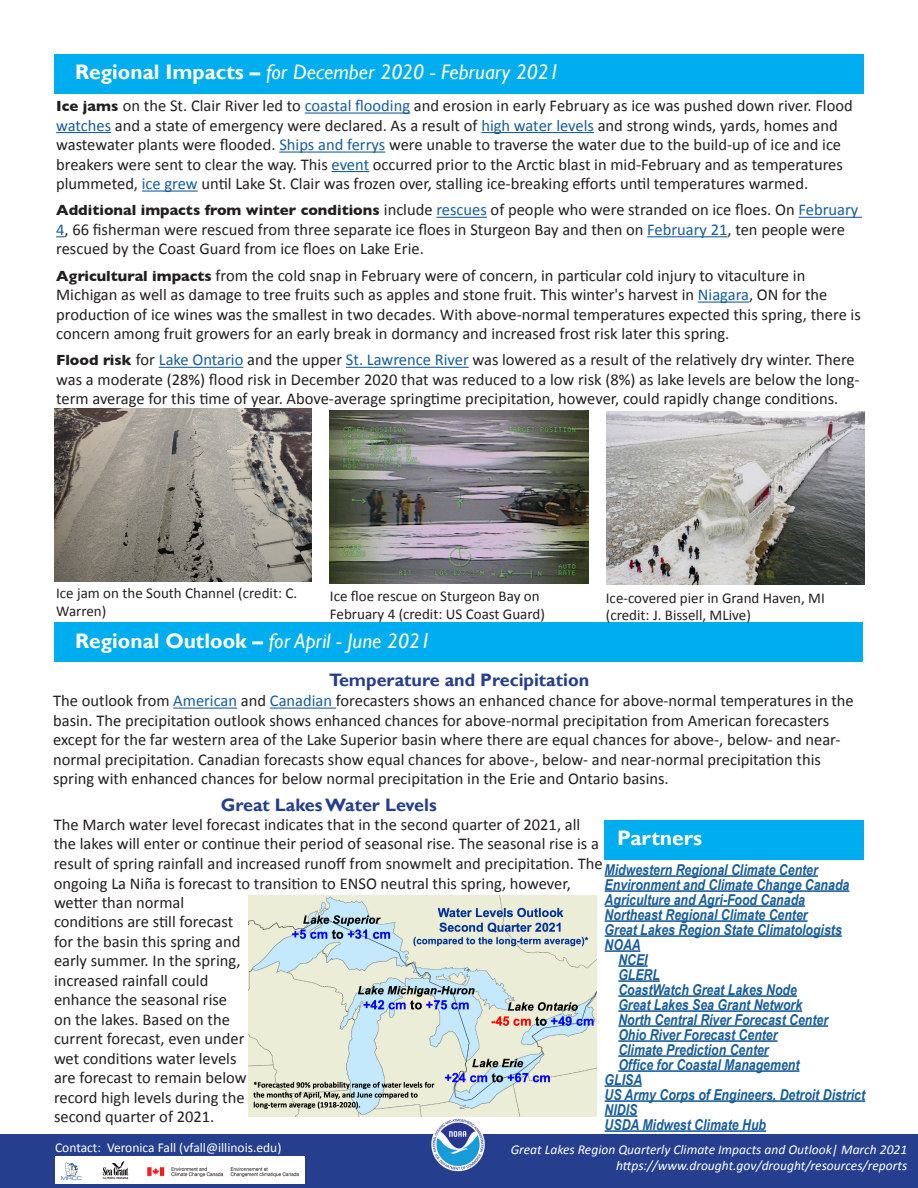
<style>
.page{position:relative;width:918px;height:1188px;background:#fff}
.page>*{position:absolute;margin:0;border:0;box-sizing:border-box;transform-origin:0 0}
.t1{font:italic 21px "Gill Sans";color:#fff}
.t2{font:700 21px "Gill Sans";color:#fff}
.t3{font:700 18px "Gill Sans";color:#253f8e}
.body_text{font:16.5px/19.5px "Calibri";color:#231f20}
.partners{font:italic 700 15px "Arial Narrow";color:#175d9e}
.t4{font:15px/17.2px "Calibri";color:#231f20}
.Footer_Right{font:italic 13.5px "Calibri";color:#fff}
.Footer_-_Left{font:13.5px "Calibri";color:#fff}
.s1{font-weight:700;font-style:normal}
.s2{font-family:"Gill Sans";font-weight:700;font-size:15px}
.s3{color:#175d9e}
</style>
<div class="page">
<div style="left:0;top:1134px;width:918px;height:54px;background:#253f8e"></div>
<div style="left:54px;top:54px;width:810px;height:40px;background:#00aeef"></div>
<img style="left:430px;top:1116px;width:56px;height:57px;border-radius:28px">
<div style="left:604px;top:820px;width:260px;height:39px;background:#00aeef"></div>
<div style="left:54px;top:623px;width:808px;height:39px;background:#00aeef"></div>
<hr style="left:305px;top:113px;width:105px;height:1px;background:#175d9e">
<hr style="left:56px;top:132px;width:55px;height:1px;background:#175d9e">
<hr style="left:481px;top:132px;width:113px;height:1px;background:#175d9e">
<hr style="left:279px;top:152px;width:106px;height:1px;background:#175d9e">
<hr style="left:332px;top:171px;width:37px;height:1px;background:#175d9e">
<hr style="left:142px;top:191px;width:56px;height:1px;background:#175d9e">
<hr style="left:436px;top:217px;width:51px;height:1px;background:#175d9e">
<hr style="left:798px;top:217px;width:64px;height:1px;background:#175d9e">
<hr style="left:647px;top:236px;width:81px;height:1px;background:#175d9e">
<hr style="left:698px;top:302px;width:51px;height:1px;background:#175d9e">
<hr style="left:159px;top:367px;width:84px;height:1px;background:#175d9e">
<hr style="left:346px;top:367px;width:123px;height:1px;background:#175d9e">
<img style="left:55px;top:409px;width:256px;height:173px">
<img style="left:330px;top:410px;width:258px;height:173px">
<img style="left:607px;top:412px;width:258px;height:173px">
<hr style="left:173px;top:708px;width:64px;height:1px;background:#175d9e">
<hr style="left:270px;top:708px;width:66px;height:1px;background:#175d9e">
<img style="left:249px;top:896px;width:348px;height:220px">
<hr style="left:605px;top:875px;width:213px;height:2px;background:#175d9e">
<hr style="left:605px;top:890px;width:244px;height:2px;background:#175d9e">
<hr style="left:605px;top:905px;width:200px;height:2px;background:#175d9e">
<hr style="left:605px;top:920px;width:203px;height:2px;background:#175d9e">
<hr style="left:605px;top:935px;width:237px;height:2px;background:#175d9e">
<hr style="left:605px;top:950px;width:35px;height:2px;background:#175d9e">
<hr style="left:618px;top:965px;width:30px;height:2px;background:#175d9e">
<hr style="left:618px;top:980px;width:42px;height:2px;background:#175d9e">
<hr style="left:618px;top:995px;width:179px;height:2px;background:#175d9e">
<hr style="left:618px;top:1010px;width:184px;height:2px;background:#175d9e">
<hr style="left:618px;top:1025px;width:210px;height:2px;background:#175d9e">
<hr style="left:618px;top:1040px;width:160px;height:2px;background:#175d9e">
<hr style="left:618px;top:1055px;width:151px;height:2px;background:#175d9e">
<hr style="left:618px;top:1070px;width:181px;height:2px;background:#175d9e">
<hr style="left:605px;top:1085px;width:37px;height:2px;background:#175d9e">
<hr style="left:605px;top:1100px;width:260px;height:2px;background:#175d9e">
<hr style="left:605px;top:1115px;width:32px;height:2px;background:#175d9e">
<hr style="left:605px;top:1130px;width:161px;height:2px;background:#175d9e">
<img style="left:55px;top:1157px;width:249px;height:27px">
<h3 class="t1" style="left:75px;top:59px;width:486px"><span class="s1">Regional Impacts –</span> for December 2020 - February 2021</h3>
<p class="body_text" style="left:56px;top:96px;width:798px"><span class="s2">Ice jams</span> on the St. Clair River led to <span class="s3">coastal flooding</span> and erosion in early February as ice was pushed down river. Flood</p>
<p class="body_text" style="left:56px;top:115px;width:788px"><span class="s3">watches</span> and a state of emergency were declared. As a result of <span class="s3">high water levels</span> and strong winds, yards, homes and wastewater plants were flooded. <span class="s3">Ships and ferrys</span> were unable to traverse the water due to the build-up of ice and ice breakers were sent to clear the way. This <span class="s3">event</span> occurred prior to the Arctic blast in mid-February and as temperatures plummeted, <span class="s3">ice grew</span> until Lake St. Clair was frozen over, stalling ice-breaking efforts until temperatures warmed.</p>
<p class="body_text" style="left:56px;top:200px;width:804px"><span class="s2">Additional impacts from winter conditions</span> include <span class="s3">rescues</span> of people who were stranded on ice floes. On <span class="s3">February<br>4</span>, 66 fisherman were rescued from three separate ice floes in Sturgeon Bay and then on <span class="s3">February 21</span>, ten people were rescued by the Coast Guard from ice floes on Lake Erie.</p>
<p class="body_text" style="left:56px;top:265px;width:806px"><span class="s2">Agricultural impacts</span> from the cold snap in February were of concern, in particular cold injury to vitaculture in Michigan as well as damage to tree fruits such as apples and stone fruit. This winter's harvest in <span class="s3">Niagara</span>, ON for the production of ice wines was the smallest in two decades. With above-normal temperatures expected this spring, there is concern among fruit growers for an early break in dormancy and increased frost risk later this spring.</p>
<p class="body_text" style="left:56px;top:350px;width:805px"><span class="s2">Flood risk</span> for <span class="s3">Lake Ontario</span> and the upper <span class="s3">St. Lawrence River</span> was lowered as a result of the relatively dry winter. There was a moderate (28%) flood risk in December 2020 that was reduced to a low risk (8%) as lake levels are below the long&shy;term average for this time of year. Above-average springtime precipitation, however, could rapidly change conditions.</p>
<p class="t4" style="left:56px;top:584px;width:243px">Ice jam on the South Channel (credit: C.<br>Warren)</p>
<p class="t4" style="left:330px;top:587px;width:217px">Ice floe rescue on Sturgeon Bay on<br>February 4 (credit: US Coast Guard)</p>
<p class="t4" style="left:606px;top:589px;width:220px">Ice-covered pier in Grand Haven, MI (credit: J. Bissell, MLive)</p>
<h3 class="t1" style="left:75px;top:628px;width:357px"><span class="s1">Regional Outlook –</span> for April - June 2021</h3>
<h4 class="t3" style="left:329px;top:669px;width:262px">Temperature and Precipitation</h4>
<p class="body_text" style="left:53px;top:691px;width:802px">The outlook from <span class="s3">American</span> and <span class="s3">Canadian</span> forecasters shows an enhanced chance for above-normal temperatures in the</p>
<p class="body_text" style="left:53px;top:710px;width:789px">basin. The precipitation outlook shows enhanced chances for above-normal precipitation from American forecasters except for the far western area of the Lake Superior basin where there are equal chances for above-, below- and near&shy;normal precipitation. Canadian forecasts show equal chances for above-, below- and near-normal precipitation this spring with enhanced chances for below normal precipitation in the Erie and Ontario basins.</p>
<h4 class="t3" style="left:221px;top:794px;width:218px">Great Lakes Water Levels</h4>
<h3 class="t2" style="left:617px;top:826px;width:86px">Partners</h3>
<p class="body_text" style="left:54px;top:814px;width:550px">The March water level forecast indicates that in the second quarter of 2021, all the lakes will enter or continue their period of seasonal rise. The seasonal rise is a result of spring rainfall and increased runoff from snowmelt and precipitation. The ongoing La Niña is forecast to transition to ENSO neutral this spring, however,</p>
<p class="body_text" style="left:54px;top:892px;width:194px">wetter than normal conditions are still forecast for the basin this spring and early summer. In the spring, increased rainfall could enhance the seasonal rise on the lakes. Based on the current forecast, even under wet conditions water levels are forecast to remain below record high levels during the second quarter of 2021.</p>
<p class="Footer_-_Left" style="left:55px;top:1138px;width:228px">Contact: Veronica Fall (vfall@illinois.edu)</p>
<p class="Footer_Right" style="left:511px;top:1140px;width:398px">Great Lakes Region Quarterly Climate Impacts and Outlook| March 2021</p>
<p class="Footer_Right" style="left:616px;top:1156px;width:293px">https://www.drought.gov/drought/resources/reports</p>
<p class="partners" style="left:605px;top:858px;width:215px">Midwestern Regional Climate Center</p>
<p class="partners" style="left:605px;top:873px;width:246px">Environment and Climate Change Canada</p>
<p class="partners" style="left:605px;top:888px;width:202px">Agriculture and Agri-Food Canada</p>
<p class="partners" style="left:605px;top:903px;width:204px">Northeast Regional Climate Center</p>
<p class="partners" style="left:605px;top:918px;width:239px">Great Lakes Region State Climatologists</p>
<p class="partners" style="left:605px;top:933px;width:38px">NOAA</p>
<p class="partners" style="left:618px;top:948px;width:31px">NCEI</p>
<p class="partners" style="left:618px;top:963px;width:43px">GLERL</p>
<p class="partners" style="left:618px;top:978px;width:180px">CoastWatch Great Lakes Node</p>
<p class="partners" style="left:618px;top:993px;width:185px">Great Lakes Sea Grant Network</p>
<p class="partners" style="left:618px;top:1008px;width:211px">North Central River Forecast Center</p>
<p class="partners" style="left:618px;top:1023px;width:161px">Ohio River Forecast Center</p>
<p class="partners" style="left:618px;top:1038px;width:152px">Climate Prediction Center</p>
<p class="partners" style="left:618px;top:1053px;width:183px">Office for Coastal Management</p>
<p class="partners" style="left:605px;top:1068px;width:39px">GLISA</p>
<p class="partners" style="left:605px;top:1083px;width:262px">US Army Corps of Engineers, Detroit District</p>
<p class="partners" style="left:605px;top:1098px;width:34px">NIDIS</p>
<p class="partners" style="left:605px;top:1113px;width:163px">USDA Midwest Climate Hub</p>
</div>
